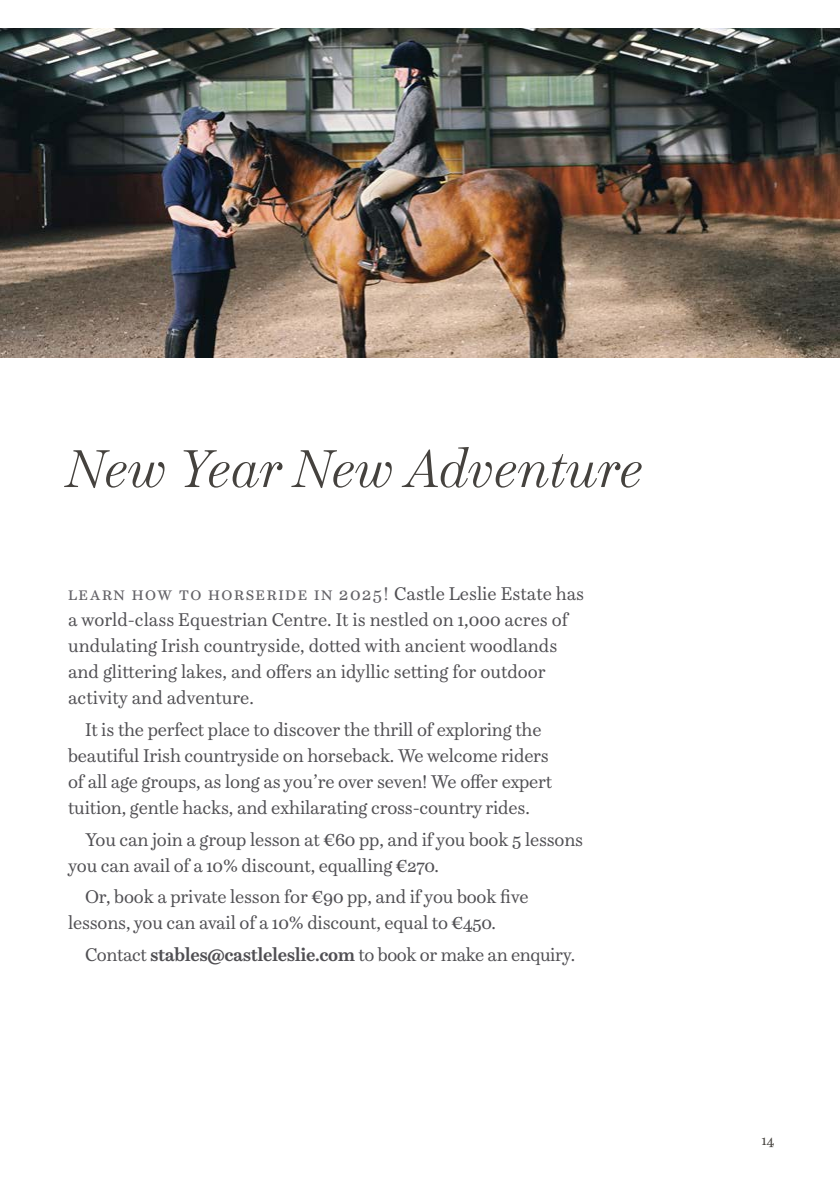
<style>
.page{position:relative;width:840px;height:1191px;background:#fff}
.page>*{position:absolute;margin:0;border:0;box-sizing:border-box;transform-origin:0 0}
.t1{font:italic 300 52px "Schotis Display";color:#45423e}
.t2{font:18px/26px "Schotis Text";letter-spacing:-.01em;color:#504f53}
.t3{font:14px "Schotis Text";color:#45423e}
.s1{color:#636267}
.s2{font-weight:700}
</style>
<div class="page">
<img style="left:0;top:28px;width:839px;height:329px">
<h1 class="t1" style="left:67px;top:430px;width:578px">New Year New Adventure</h1>
<p class="t2" style="left:68px;top:580px;width:517px"><span class="s1">learn how to horseride in 2025!</span> Castle Leslie Estate has a world-class Equestrian Centre. It is nestled on 1,000 acres of undulating Irish countryside, dotted with ancient woodlands and glittering lakes, and offers an idyllic setting for outdoor activity and adventure.</p>
<p class="t2" style="left:68px;top:716px;width:485px;text-indent:17px">It is the perfect place to discover the thrill of exploring the beautiful Irish countryside on horseback. We welcome riders of all age groups, as long as you’re over seven! We offer expert tuition, gentle hacks, and exhilarating cross-country rides.</p>
<p class="t2" style="left:68px;top:826px;width:516px;text-indent:17px">You can join a group lesson at €60 pp, and if you book 5 lessons you can avail of a 10% discount, equalling €270.</p>
<p class="t2" style="left:68px;top:883px;width:462px;text-indent:17px">Or, book a private lesson for €90 pp, and if you book five lessons, you can avail of a 10% discount, equal to €450.</p>
<p class="t2" style="left:85px;top:941px;width:491px">Contact <span class="s2">stables@castleleslie.com</span> to book or make an enquiry.</p>
<p class="t3" style="left:761px;top:1129px;width:14px">14</p>
</div>
